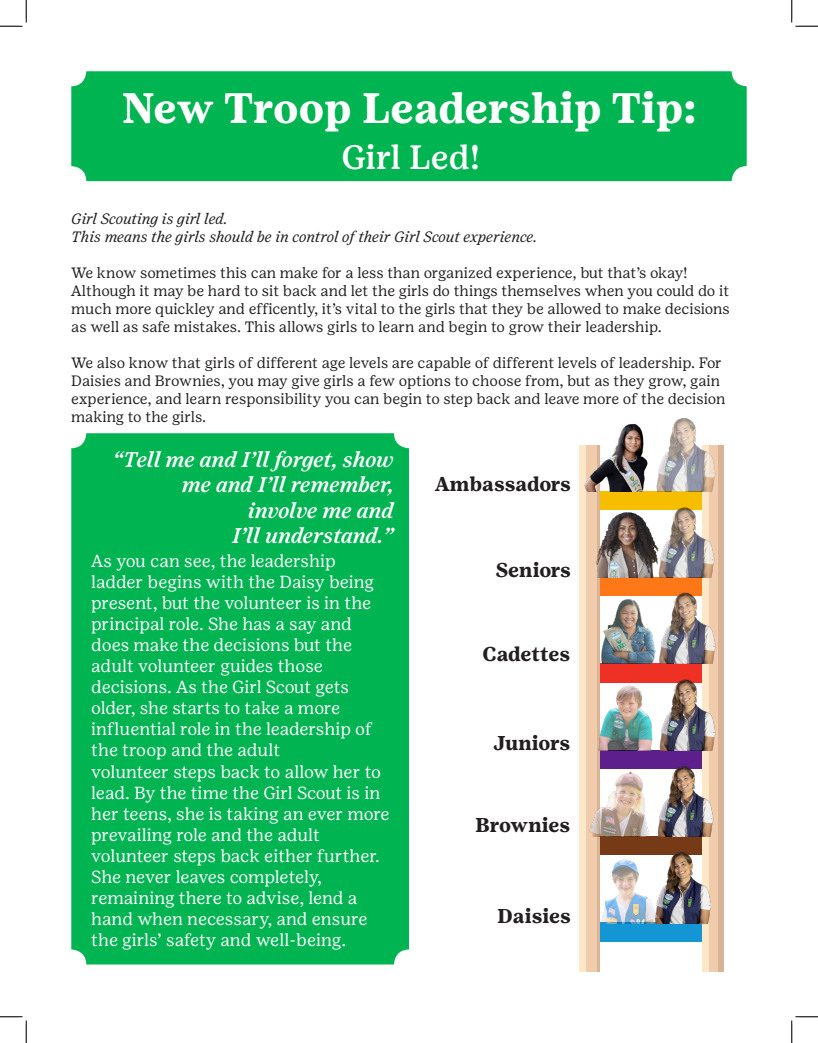
<style>
.page{position:relative;width:818px;height:1043px;background:#fff}
.page>*{position:absolute;margin:0;border:0;box-sizing:border-box;transform-origin:0 0}
.t1{font:700 42.5px "Girl Scout Text";color:#fff}
.t2{font:500 33.75px "Girl Scout Text";color:#fff}
.t3{font:italic 500 21.25px/25.5px "Girl Scout Text";letter-spacing:-.01em;color:#fff;text-align:right}
.t4{font:700 20px "Girl Scout Text";color:#231f20}
.t5{font:700 20px "Girl Scout Text";letter-spacing:-.02em;color:#231f20}
.t6{font:17.5px/21px "Girl Scout Text";color:#fff}
.t7{font:17.5px "Girl Scout Text";letter-spacing:-.02em;color:#fff}
.t8{font:15px/18px "Girl Scout Text";color:#231f20;text-align:justify}
.t9{font:italic 15px "Girl Scout Text";letter-spacing:-.005em;color:#231f20}
</style>
<div class="page">
<div style="left:71px;top:71px;width:675px;height:110px;background:#00b451;border-radius:15px"></div>
<div style="left:71px;top:433px;width:338px;height:531px;background:#00b451;border-radius:15px"></div>
<div style="left:597px;top:491px;width:108px;height:18px;background:#f7be00"></div>
<div style="left:597px;top:577px;width:108px;height:19px;background:#ff7818"></div>
<div style="left:597px;top:663px;width:108px;height:19px;background:#ee3124"></div>
<div style="left:597px;top:750px;width:108px;height:18px;background:#5c1f8b"></div>
<div style="left:597px;top:836px;width:108px;height:19px;background:#763a16"></div>
<div style="left:597px;top:923px;width:108px;height:18px;background:#1496d4"></div>
<div style="left:579px;top:445px;width:21px;height:526px;background:#f0ccad"></div>
<hr style="left:597px;top:445px;width:3px;height:526px;background:#d9b396">
<div style="left:579px;top:445px;width:6px;height:526px;background:#fce8c7"></div>
<div style="left:702px;top:445px;width:21px;height:526px;background:#f0ccad"></div>
<div style="left:718px;top:445px;width:5px;height:526px;background:#d9b396"></div>
<div style="left:702px;top:445px;width:6px;height:526px;background:#fce8c7"></div>
<img style="left:661px;top:852px;width:63px;height:71px">
<img style="left:600px;top:858px;width:61px;height:65px">
<img style="left:627px;top:757px;width:97px;height:79px">
<img style="left:585px;top:769px;width:83px;height:67px">
<img style="left:629px;top:670px;width:95px;height:80px">
<img style="left:598px;top:683px;width:63px;height:67px">
<img style="left:677px;top:589px;width:47px;height:75px">
<img style="left:585px;top:597px;width:103px;height:67px">
<img style="left:628px;top:498px;width:96px;height:79px">
<img style="left:585px;top:510px;width:83px;height:67px">
<img style="left:675px;top:418px;width:49px;height:73px">
<img style="left:584px;top:423px;width:115px;height:68px">
<svg style="left:0;top:0;width:27px;height:27px"></svg>
<svg style="left:0;top:1016px;width:27px;height:26px"></svg>
<svg style="left:791px;top:0;width:27px;height:27px"></svg>
<svg style="left:791px;top:1016px;width:27px;height:26px"></svg>
<p class="t1" style="left:121px;top:82px;width:576px">New Troop Leadership Tip:</p>
<p class="t2" style="left:341px;top:137px;width:140px">Girl Led!</p>
<p class="t9" style="left:71px;top:210px;width:158px">Girl Scouting is girl led.</p>
<p class="t9" style="left:71px;top:228px;width:468px">This means the girls should be in control of their Girl Scout experience.</p>
<p class="t8" style="left:71px;top:263px;width:618px">We know sometimes this can make for a less than organized experience, but that’s okay!</p>
<p class="t8" style="left:71px;top:281px;width:660px">Although it may be hard to sit back and let the girls do things themselves when you could do it much more quickley and efficently, it’s vital to the girls that they be allowed to make decisions as well as safe mistakes. This allows girls to learn and begin to grow their leadership.</p>
<p class="t8" style="left:71px;top:353px;width:655px;text-align:left">We also know that girls of different age levels are capable of different levels of leadership. For Daisies and Brownies, you may give girls a few options to choose from, but as they grow, gain experience, and learn responsibility you can begin to step back and leave more of the decision making to the girls.</p>
<p class="t3" style="left:113px;top:446px;width:282px">“Tell me and I’ll forget, show me and I’ll remember,</p>
<p class="t3" style="left:248px;top:497px;width:147px">involve me and</p>
<p class="t3" style="left:232px;top:523px;width:163px">I’ll understand.”</p>
<p class="t6" style="left:91px;top:550px;width:246px">As you can see, the leadership</p>
<p class="t6" style="left:91px;top:571px;width:284px">ladder begins with the Daisy being present, but the volunteer is in the principal role. She has a say and does make the decisions but the adult volunteer guides those</p>
<p class="t7" style="left:91px;top:676px;width:259px">decisions. As the Girl Scout gets</p>
<p class="t6" style="left:91px;top:697px;width:250px">older, she starts to take a more</p>
<p class="t6" style="left:91px;top:718px;width:282px">influential role in the leadership of the troop and the adult</p>
<p class="t6" style="left:91px;top:760px;width:300px">volunteer steps back to allow her to lead. By the time the Girl Scout is in her teens, she is taking an ever more prevailing role and the adult</p>
<p class="t6" style="left:91px;top:844px;width:290px">volunteer steps back either further.<br>She never leaves completely,</p>
<p class="t6" style="left:91px;top:886px;width:277px">remaining there to advise, lend a hand when necessary, and ensure the girls’ safety and well-being.</p>
<p class="t4" style="left:435px;top:472px;width:138px">Ambassadors</p>
<p class="t4" style="left:495px;top:558px;width:77px">Seniors</p>
<p class="t4" style="left:482px;top:641px;width:89px">Cadettes</p>
<p class="t5" style="left:493px;top:731px;width:79px">Juniors</p>
<p class="t4" style="left:475px;top:812px;width:97px">Brownies</p>
<p class="t4" style="left:497px;top:904px;width:75px">Daisies</p>
</div>
